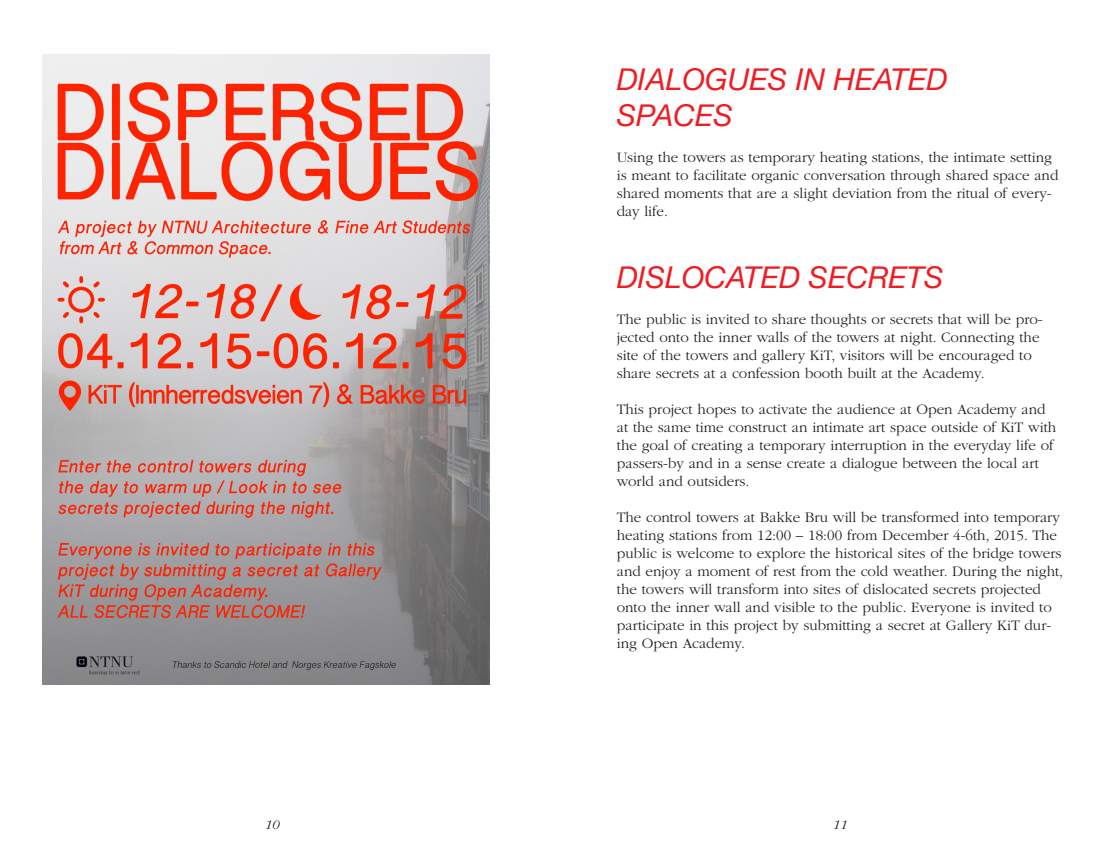
<style>
.page{position:relative;width:1106px;height:851px;background:#fff}
.page>*{position:absolute;margin:0;border:0;box-sizing:border-box;transform-origin:0 0}
.Helvetica_Head{font:italic 30px "Helvetica Neue";color:#ee1d23}
.Garamond{font:300 15px/18px "ITC Garamond Std";color:#231f20}
.t1{font:italic 300 13.5px "ITC Garamond Std";color:#231f20}
</style>
<div class="page">
<img style="left:43px;top:54px;width:446px;height:630px">
<p class="Helvetica_Head" style="left:617px;top:61px;width:332px">DIALOGUES IN HEATED</p>
<p class="Helvetica_Head" style="left:617px;top:97px;width:118px">SPACES</p>
<p class="Garamond" style="left:617px;top:148px;width:443px">Using the towers as temporary heating stations, the intimate setting is meant to facilitate organic conversation through shared space and shared moments that are a slight deviation from the ritual of every&shy;day life.</p>
<p class="Helvetica_Head" style="left:617px;top:259px;width:328px">DISLOCATED SECRETS</p>
<p class="Garamond" style="left:617px;top:310px;width:427px">The public is invited to share thoughts or secrets that will be pro&shy;jected onto the inner walls of the towers at night. Connecting the site of the towers and gallery KiT, visitors will be encouraged to share secrets at a confession booth built at the Academy.</p>
<p class="Garamond" style="left:617px;top:400px;width:441px">This project hopes to activate the audience at Open Academy and at the same time construct an intimate art space outside of KiT with the goal of creating a temporary interruption in the everyday life of passers-by and in a sense create a dialogue between the local art world and outsiders.</p>
<p class="Garamond" style="left:617px;top:508px;width:448px">The control towers at Bakke Bru will be transformed into temporary heating stations from 12:00 – 18:00 from December 4-6th, 2015. The public is welcome to explore the historical sites of the bridge towers and enjoy a moment of rest from the cold weather. During the night, the towers will transform into sites of dislocated secrets projected onto the inner wall and visible to the public. Everyone is invited to participate in this project by submitting a secret at Gallery KiT dur&shy;ing Open Academy.</p>
<p class="t1" style="left:265px;top:816px;width:16px">10</p>
<p class="t1" style="left:832px;top:816px;width:16px">11</p>
</div>
